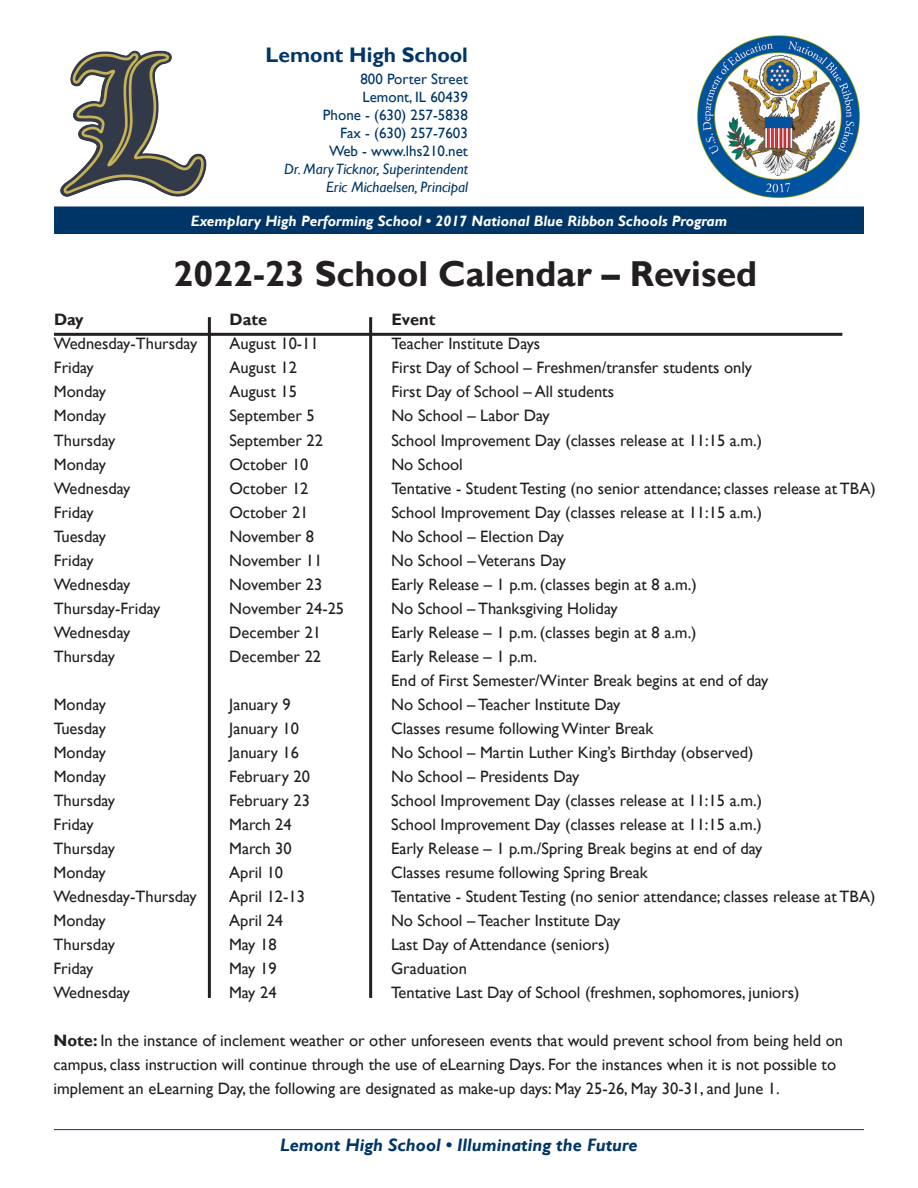
<style>
.page{position:relative;width:918px;height:1188px;background:#fff}
.page>*{position:absolute;margin:0;border:0;box-sizing:border-box;transform-origin:0 0}
.t1{font:700 36px "Gill Sans";color:#231f20}
.t2{font:700 21px "Gill Sans";color:#003667}
.t3{font:italic 700 18px "Gill Sans";color:#003667}
.t4{font:16.5px/24px "Gill Sans";color:#231f20}
.t5{font:700 16.5px "Gill Sans";color:#231f20}
.t6{font:15px/18px "Gill Sans";color:#003667;text-align:right}
.t7{font:italic 700 15px "Gill Sans";color:#fff}
.t8{font:italic 15px/18px "Gill Sans";color:#003667;text-align:right}
.s1{font-weight:700}
</style>
<div class="page">
<hr style="left:54px;top:1129px;width:810px;height:1px;background:#003667">
<hr style="left:208px;top:317px;width:3px;height:681px;background:#231f20">
<hr style="left:369px;top:317px;width:3px;height:681px;background:#231f20">
<hr style="left:54px;top:333px;width:788px;height:3px;background:#231f20">
<img style="left:698px;top:36px;width:161px;height:162px">
<div style="left:54px;top:207px;width:810px;height:27px;background:#003667"></div>
<img style="left:60px;top:50px;width:147px;height:147px">
<p class="t2" style="left:266px;top:42px;width:204px">Lemont High School</p>
<p class="t6" style="left:323px;top:70px;width:147px">800 Porter Street<br>Lemont, IL 60439<br>Phone - (630) 257-5838<br>Fax - (630) 257-7603<br>Web - www.lhs210.net</p>
<p class="t8" style="left:284px;top:160px;width:185px">Dr. Mary Ticknor, Superintendent<br>Eric Michaelsen, Principal</p>
<p class="t7" style="left:191px;top:212px;width:538px">Exemplary High Performing School • 2017 National Blue Ribbon Schools Program</p>
<h1 class="t1" style="left:174px;top:252px;width:585px">2022-23 School Calendar – Revised</h1>
<p class="t5" style="left:54px;top:310px;width:31px">Day</p>
<p class="t5" style="left:229px;top:310px;width:39px">Date</p>
<p class="t5" style="left:391px;top:310px;width:45px">Event</p>
<p class="t4" style="left:54px;top:332px;width:145px">Wednesday-Thursday</p>
<p class="t4" style="left:229px;top:332px;width:91px">August 10-11</p>
<p class="t4" style="left:391px;top:332px;width:150px">Teacher Institute Days</p>
<p class="t4" style="left:54px;top:356px;width:41px">Friday</p>
<p class="t4" style="left:229px;top:356px;width:69px">August 12</p>
<p class="t4" style="left:391px;top:356px;width:362px">First Day of School – Freshmen/transfer students only</p>
<p class="t4" style="left:54px;top:380px;width:54px">Monday</p>
<p class="t4" style="left:229px;top:380px;width:69px">August 15</p>
<p class="t4" style="left:391px;top:380px;width:224px">First Day of School – All students</p>
<p class="t4" style="left:54px;top:404px;width:54px">Monday</p>
<p class="t4" style="left:229px;top:404px;width:87px">September 5</p>
<p class="t4" style="left:391px;top:404px;width:160px">No School – Labor Day</p>
<p class="t4" style="left:54px;top:428px;width:63px">Thursday</p>
<p class="t4" style="left:229px;top:428px;width:95px">September 22</p>
<p class="t4" style="left:391px;top:428px;width:372px">School Improvement Day (classes release at 11:15 a.m.)</p>
<p class="t4" style="left:54px;top:452px;width:54px">Monday</p>
<p class="t4" style="left:229px;top:452px;width:81px">October 10</p>
<p class="t4" style="left:391px;top:452px;width:73px">No School</p>
<p class="t4" style="left:54px;top:476px;width:78px">Wednesday</p>
<p class="t4" style="left:229px;top:476px;width:81px">October 12</p>
<p class="t4" style="left:391px;top:476px;width:486px">Tentative - Student Testing (no senior attendance; classes release at TBA)</p>
<p class="t4" style="left:54px;top:500px;width:41px">Friday</p>
<p class="t4" style="left:229px;top:500px;width:81px">October 21</p>
<p class="t4" style="left:391px;top:500px;width:372px">School Improvement Day (classes release at 11:15 a.m.)</p>
<p class="t4" style="left:54px;top:524px;width:54px">Tuesday</p>
<p class="t4" style="left:229px;top:524px;width:86px">November 8</p>
<p class="t4" style="left:391px;top:524px;width:174px">No School – Election Day</p>
<p class="t4" style="left:54px;top:548px;width:41px">Friday</p>
<p class="t4" style="left:229px;top:548px;width:95px">November 11</p>
<p class="t4" style="left:391px;top:548px;width:176px">No School – Veterans Day</p>
<p class="t4" style="left:54px;top:572px;width:78px">Wednesday</p>
<p class="t4" style="left:229px;top:572px;width:95px">November 23</p>
<p class="t4" style="left:391px;top:572px;width:307px">Early Release – 1 p.m. (classes begin at 8 a.m.)</p>
<p class="t4" style="left:54px;top:596px;width:108px">Thursday-Friday</p>
<p class="t4" style="left:229px;top:596px;width:116px">November 24-25</p>
<p class="t4" style="left:391px;top:596px;width:228px">No School – Thanksgiving Holiday</p>
<p class="t4" style="left:54px;top:620px;width:78px">Wednesday</p>
<p class="t4" style="left:229px;top:620px;width:93px">December 21</p>
<p class="t4" style="left:391px;top:620px;width:307px">Early Release – 1 p.m. (classes begin at 8 a.m.)</p>
<p class="t4" style="left:54px;top:644px;width:63px">Thursday</p>
<p class="t4" style="left:229px;top:644px;width:93px">December 22</p>
<p class="t4" style="left:391px;top:644px;width:379px">Early Release – 1 p.m.<br>End of First Semester/Winter Break begins at end of day</p>
<p class="t4" style="left:54px;top:692px;width:54px">Monday</p>
<p class="t4" style="left:229px;top:692px;width:63px">January 9</p>
<p class="t4" style="left:391px;top:692px;width:231px">No School – Teacher Institute Day</p>
<p class="t4" style="left:54px;top:716px;width:54px">Tuesday</p>
<p class="t4" style="left:229px;top:716px;width:71px">January 10</p>
<p class="t4" style="left:391px;top:716px;width:264px">Classes resume following Winter Break</p>
<p class="t4" style="left:54px;top:740px;width:54px">Monday</p>
<p class="t4" style="left:229px;top:740px;width:71px">January 16</p>
<p class="t4" style="left:391px;top:740px;width:364px">No School – Martin Luther King’s Birthday (observed)</p>
<p class="t4" style="left:54px;top:764px;width:54px">Monday</p>
<p class="t4" style="left:229px;top:764px;width:82px">February 20</p>
<p class="t4" style="left:391px;top:764px;width:190px">No School – Presidents Day</p>
<p class="t4" style="left:54px;top:788px;width:63px">Thursday</p>
<p class="t4" style="left:229px;top:788px;width:82px">February 23</p>
<p class="t4" style="left:391px;top:788px;width:372px">School Improvement Day (classes release at 11:15 a.m.)</p>
<p class="t4" style="left:54px;top:812px;width:41px">Friday</p>
<p class="t4" style="left:229px;top:812px;width:64px">March 24</p>
<p class="t4" style="left:391px;top:812px;width:372px">School Improvement Day (classes release at 11:15 a.m.)</p>
<p class="t4" style="left:54px;top:836px;width:63px">Thursday</p>
<p class="t4" style="left:229px;top:836px;width:64px">March 30</p>
<p class="t4" style="left:391px;top:836px;width:373px">Early Release – 1 p.m./Spring Break begins at end of day</p>
<p class="t4" style="left:54px;top:860px;width:54px">Monday</p>
<p class="t4" style="left:229px;top:860px;width:56px">April 10</p>
<p class="t4" style="left:391px;top:860px;width:258px">Classes resume following Spring Break</p>
<p class="t4" style="left:54px;top:884px;width:145px">Wednesday-Thursday</p>
<p class="t4" style="left:229px;top:884px;width:77px">April 12-13</p>
<p class="t4" style="left:391px;top:884px;width:486px">Tentative - Student Testing (no senior attendance; classes release at TBA)</p>
<p class="t4" style="left:54px;top:908px;width:54px">Monday</p>
<p class="t4" style="left:229px;top:908px;width:56px">April 24</p>
<p class="t4" style="left:391px;top:908px;width:231px">No School – Teacher Institute Day</p>
<p class="t4" style="left:54px;top:932px;width:63px">Thursday</p>
<p class="t4" style="left:229px;top:932px;width:49px">May 18</p>
<p class="t4" style="left:391px;top:932px;width:220px">Last Day of Attendance (seniors)</p>
<p class="t4" style="left:54px;top:956px;width:41px">Friday</p>
<p class="t4" style="left:229px;top:956px;width:49px">May 19</p>
<p class="t4" style="left:391px;top:956px;width:77px">Graduation</p>
<p class="t4" style="left:54px;top:980px;width:78px">Wednesday</p>
<p class="t4" style="left:229px;top:980px;width:49px">May 24</p>
<p class="t4" style="left:391px;top:980px;width:410px">Tentative Last Day of School (freshmen, sophomores, juniors)</p>
<p class="t4" style="left:54px;top:1028px;width:791px"><span class="s1">Note:</span> In the instance of inclement weather or other unforeseen events that would prevent school from being held on campus, class instruction will continue through the use of eLearning Days. For the instances when it is not possible to implement an eLearning Day, the following are designated as make-up days: May 25-26, May 30-31, and June 1.</p>
<p class="t3" style="left:280px;top:1134px;width:359px">Lemont High School • Illuminating the Future</p>
</div>
